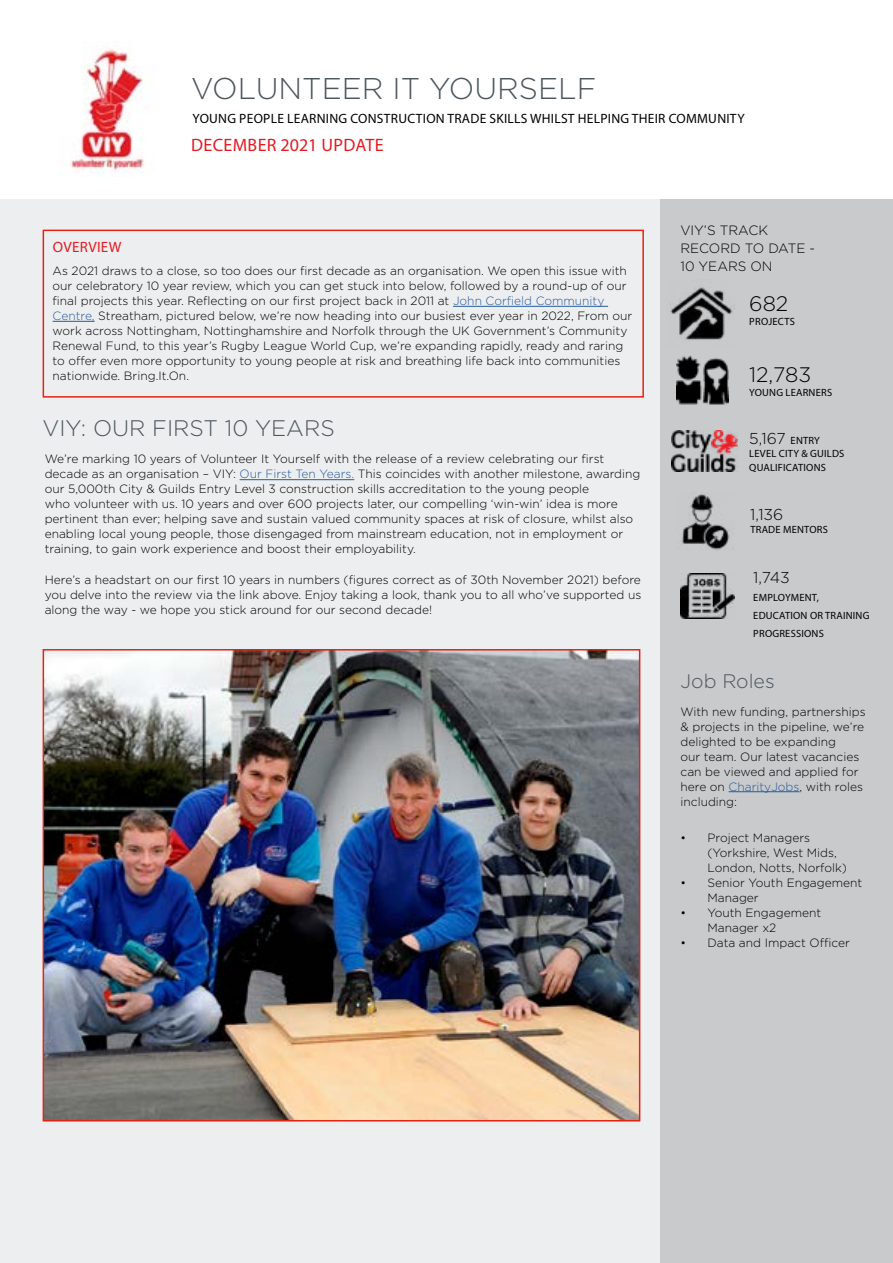
<style>
.page{position:relative;width:893px;height:1263px;background:#fff}
.page>*{position:absolute;margin:0;border:0;box-sizing:border-box;transform-origin:0 0}
.t1{font:300 30px "Gotham";color:#4c565c}
.t2{font:300 22.5px "Gotham";color:#4c565c}
.t3{font:300 21px "Gotham";color:#000}
.t4{font:300 19.5px "Gotham";color:#4c565c}
.t5{font:18px "Myriad Pro";letter-spacing:.02em;color:#e41b23}
.t6{font:300 15.75px "Gotham";color:#000}
.t7{font:15px "Myriad Pro";letter-spacing:.02em;color:#e41b23}
.t8{font:13.5px "Myriad Pro";letter-spacing:.02em;color:#000}
.t9{font:300 13.5px/18px "Gotham";color:#000}
.t10{font:300 12px/15px "Gotham";color:#000}
.t11{font:10.5px/18px "Myriad Pro";letter-spacing:.02em;color:#000}
.s1{color:#265b9b}
.s2{font-family:"Myriad Pro";font-weight:400;font-size:10.5px}
</style>
<div class="page">
<div style="left:0;top:200px;width:660px;height:1063px;background:#edeeef"></div>
<hr style="left:453px;top:306px;width:155px;height:1px;background:#265b9b">
<hr style="left:53px;top:321px;width:42px;height:1px;background:#265b9b">
<div style="left:43px;top:230px;width:601px;height:168px;border:2px solid #e52313"></div>
<div style="left:660px;top:200px;width:233px;height:1063px;background:#c8cacc"></div>
<hr style="left:240px;top:479px;width:114px;height:1px;background:#265b9b">
<img style="left:670px;top:287px;width:65px;height:53px">
<img style="left:671px;top:430px;width:67px;height:41px">
<img style="left:680px;top:573px;width:55px;height:45px">
<img style="left:681px;top:494px;width:49px;height:56px">
<img style="left:677px;top:355px;width:52px;height:50px">
<hr style="left:729px;top:791px;width:70px;height:1px;background:#265b9b">
<img style="left:46px;top:652px;width:591px;height:466px">
<div style="left:43px;top:649px;width:597px;height:472px;border:2px solid #e52313"></div>
<img style="left:70px;top:48px;width:76px;height:128px">
<h1 class="t1" style="left:191px;top:75px;width:407px">VOLUNTEER IT YOURSELF</h1>
<h3 class="t5" style="left:191px;top:138px;width:194px">DECEMBER 2021 UPDATE</h3>
<p class="t8" style="left:193px;top:113px;width:553px">YOUNG PEOPLE LEARNING CONSTRUCTION TRADE SKILLS WHILST HELPING THEIR COMMUNITY</p>
<p class="t7" style="left:53px;top:241px;width:70px">OVERVIEW</p>
<p class="t10" style="left:53px;top:264px;width:581px">As 2021 draws to a close, so too does our first decade as an organisation. We open this issue with our celebratory 10 year review, which you can get stuck into below, followed by a round-up of our final projects this year. Reflecting on our first project back in 2011 at <span class="s1">John Corfield Community Centre,</span> Streatham, pictured below, we’re now heading into our busiest ever year in 2022, From our work across Nottingham, Nottinghamshire and Norfolk through the UK Government’s Community Renewal Fund, to this year’s Rugby League World Cup, we’re expanding rapidly, ready and raring to offer even more opportunity to young people at risk and breathing life back into communities nationwide. Bring.It.On.</p>
<h2 class="t2" style="left:43px;top:418px;width:294px">VIY: OUR FIRST 10 YEARS</h2>
<p class="t10" style="left:45px;top:452px;width:597px">We’re marking 10 years of Volunteer It Yourself with the release of a review celebrating our first decade as an organisation – VIY: <span class="s1">Our First Ten Years.</span> This coincides with another milestone, awarding our 5,000th City &amp; Guilds Entry Level 3 construction skills accreditation to the young people<br>who volunteer with us. 10 years and over 600 projects later, our compelling ‘win-win’ idea is more pertinent than ever; helping save and sustain valued community spaces at risk of closure, whilst also enabling local young people, those disengaged from mainstream education, not in employment or training, to gain work experience and boost their employability.</p>
<p class="t10" style="left:45px;top:572px;width:598px;text-align:justify">Here’s a headstart on our first 10 years in numbers (figures correct as of 30th November 2021) before you delve into the review via the link above. Enjoy taking a look, thank you to all who’ve supported us along the way - we hope you stick around for our second decade!</p>
<p class="t9" style="left:680px;top:222px;width:136px">VIY’S TRACK<br>RECORD TO DATE -<br>10 YEARS ON</p>
<h3 class="t3" style="left:749px;top:294px;width:41px">682</h3>
<p class="t11" style="left:749px;top:312px;width:47px">PROJECTS</p>
<h3 class="t3" style="left:749px;top:365px;width:63px">12,783</h3>
<p class="t11" style="left:749px;top:384px;width:84px">YOUNG LEARNERS</p>
<h3 class="t6" style="left:749px;top:431px;width:72px">5,167 <span class="s2">ENTRY</span></h3>
<p class="t11" style="left:749px;top:447px;width:97px;line-height:13.5px">LEVEL CITY &amp; GUILDS<br>QUALIFICATIONS</p>
<h3 class="t6" style="left:750px;top:507px;width:35px">1,136</h3>
<p class="t11" style="left:750px;top:521px;width:79px">TRADE MENTORS</p>
<h3 class="t6" style="left:753px;top:570px;width:38px">1,743</h3>
<p class="t11" style="left:753px;top:589px;width:118px">EMPLOYMENT,<br>EDUCATION OR TRAINING<br>PROGRESSIONS</p>
<h3 class="t4" style="left:680px;top:672px;width:96px">Job Roles</h3>
<p class="t10" style="left:680px;top:704px;width:187px">With new funding, partnerships &amp; projects in the pipeline, we’re delighted to be expanding<br>our team. Our latest vacancies can be viewed and applied for here on <span class="s1">CharityJobs</span>, with roles including:</p>
<p class="t10" style="left:707px;top:831px;width:141px;text-indent:-27px">• Project Managers (Yorkshire, West Mids,<br>London, Notts, Norfolk)</p>
<p class="t10" style="left:707px;top:876px;width:156px;text-indent:-27px">• Senior Youth Engagement<br>Manager</p>
<p class="t10" style="left:707px;top:906px;width:115px;text-indent:-27px">• Youth Engagement<br>Manager x2</p>
<p class="t10" style="left:680px;top:936px;width:171px">• Data and Impact Officer</p>
</div>
